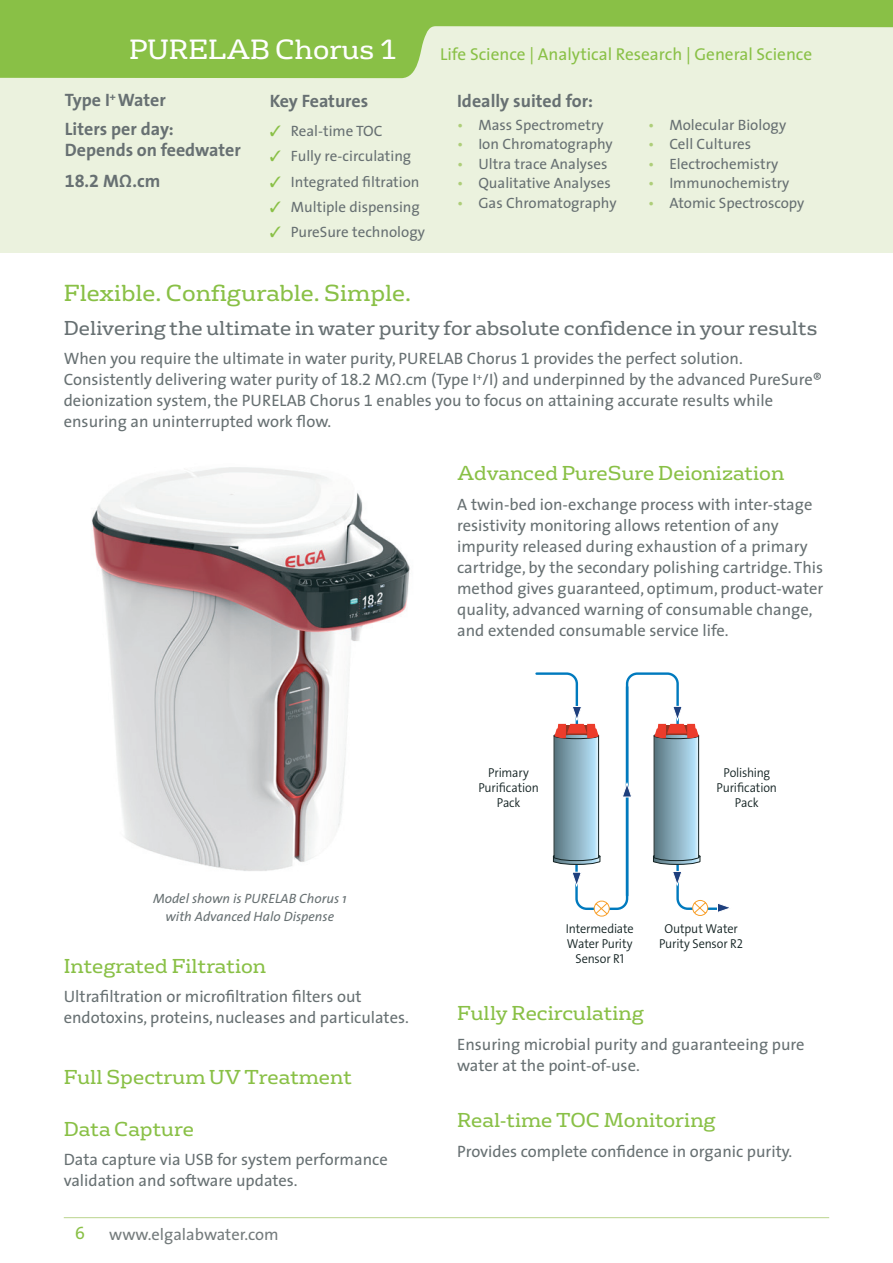
<style>
.page{position:relative;width:893px;height:1263px;background:#fff}
.page>*{position:absolute;margin:0;border:0;box-sizing:border-box;transform-origin:0 0}
.t1{font:27px "FS Rufus";color:#fff}
.t2{font:22.5px "FS Rufus";color:#89c046}
.t3{font:19.5px "FS Rufus";color:#89c046}
.t4{font:19.5px "FS Rufus";color:#677072}
.t5{font:18px/29.5px "The Sans CPQ Bold";color:#677072}
.t6{font:18px "The Sans CPQ";color:#89c046}
.t7{font:17.25px "The Sans CPQ";color:#89c046}
.t8{font:16.5px/21px "The Sans CPQ";color:#677072}
.t9{font:16.5px "The Sans CPQ";color:#747b7c}
.t10{font:15px "The Sans CPQ";color:#677072}
.t11{font:italic 13.5px/18px "The Sans";color:#677072;text-align:center}
.t12{font:12.9px/14.9px "The Sans Veolia W4 Se Lig";letter-spacing:-.01em;color:#142323;text-align:center;scale:.95 1}
.s1{color:#89c046}
.s2{color:#aece79}
</style>
<div class="page">
<div style="left:0;top:2px;width:893px;height:251px;background:#ebf2de"></div>
<hr style="left:64px;top:1217px;width:765px;height:1px;background:#bad48d">
<svg style="left:0;top:0;width:893px;height:78px;fill:#89c046"></svg>
<img style="left:92px;top:467px;width:318px;height:404px">
<svg style="left:535px;top:672px;width:195px;height:245px"></svg>
<h1 class="t1" style="left:129px;top:27px;width:270px">PURELAB Chorus 1</h1>
<p class="t5" style="left:65px;top:84px;width:110px">Type I<sup>+</sup> Water<br>Liters per day:</p>
<p class="t5" style="left:65px;top:134px;width:178px;line-height:31px">Depends on feedwater<br>18.2 MΩ.cm</p>
<p class="t5" style="left:270px;top:85px;width:100px">Key Features</p>
<p class="t10" style="left:270px;top:119px;width:114px"><span class="s1">✓</span> Real-time TOC</p>
<p class="t10" style="left:270px;top:144px;width:143px"><span class="s1">✓</span> Fully re-circulating</p>
<p class="t10" style="left:270px;top:169px;width:151px"><span class="s1">✓</span> Integrated filtration</p>
<p class="t10" style="left:270px;top:194px;width:152px"><span class="s1">✓</span> Multiple dispensing</p>
<p class="t10" style="left:270px;top:220px;width:157px"><span class="s1">✓</span> PureSure technology</p>
<p class="t7" style="left:440px;top:40px;width:374px">Life Science | Analytical Research | General Science</p>
<p class="t5" style="left:457px;top:85px;width:137px">Ideally suited for:</p>
<p class="t10" style="left:457px;top:112px;width:148px"><span class="s2">•</span> Mass Spectrometry</p>
<p class="t10" style="left:457px;top:132px;width:157px"><span class="s2">•</span> Ion Chromatography</p>
<p class="t10" style="left:457px;top:151px;width:152px"><span class="s2">•</span> Ultra trace Analyses</p>
<p class="t10" style="left:457px;top:171px;width:155px"><span class="s2">•</span> Qualitative Analyses</p>
<p class="t10" style="left:457px;top:190px;width:161px"><span class="s2">•</span> Gas Chromatography</p>
<p class="t10" style="left:648px;top:112px;width:140px"><span class="s2">•</span> Molecular Biology</p>
<p class="t10" style="left:648px;top:132px;width:105px"><span class="s2">•</span> Cell Cultures</p>
<p class="t10" style="left:648px;top:151px;width:132px"><span class="s2">•</span> Electrochemistry</p>
<p class="t10" style="left:648px;top:171px;width:143px"><span class="s2">•</span> Immunochemistry</p>
<p class="t10" style="left:648px;top:190px;width:158px"><span class="s2">•</span> Atomic Spectroscopy</p>
<h2 class="t2" style="left:64px;top:274px;width:349px">Flexible. Configurable. Simple.</h2>
<p class="t4" style="left:64px;top:312px;width:755px">Delivering the ultimate in water purity for absolute confidence in your results</p>
<p class="t8" style="left:64px;top:348px;width:760px">When you require the ultimate in water purity, PURELAB Chorus 1 provides the perfect solution.<br>Consistently delivering water purity of 18.2 MΩ.cm (Type I<sup>+</sup>/I) and underpinned by the advanced PureSure® deionization system, the PURELAB Chorus 1 enables you to focus on attaining accurate results while ensuring an uninterrupted work flow.</p>
<p class="t3" style="left:457px;top:457px;width:329px">Advanced PureSure Deionization</p>
<p class="t8" style="left:457px;top:493px;width:368px">A twin-bed ion-exchange process with inter-stage resistivity monitoring allows retention of any impurity released during exhaustion of a primary cartridge, by the secondary polishing cartridge. This method gives guaranteed, optimum, product-water quality, advanced warning of consumable change, and extended consumable service life.</p>
<p class="t11" style="left:153px;top:889px;width:195px">Model shown is PURELAB Chorus 1 with Advanced Halo Dispense</p>
<p class="t3" style="left:64px;top:950px;width:204px">Integrated Filtration</p>
<p class="t8" style="left:64px;top:986px;width:347px">Ultrafiltration or microfiltration filters out endotoxins, proteins, nucleases and particulates.</p>
<p class="t3" style="left:64px;top:1061px;width:290px">Full Spectrum UV Treatment</p>
<p class="t3" style="left:64px;top:1113px;width:132px">Data Capture</p>
<p class="t8" style="left:64px;top:1149px;width:325px">Data capture via USB for system performance validation and software updates.</p>
<p class="t6" style="left:75px;top:1218px;width:11px">6</p>
<p class="t9" style="left:109px;top:1220px;width:171px">www.elgalabwater.com</p>
<p class="t12" style="left:478px;top:765px;width:65px">Primary<br>Purification<br>Pack</p>
<p class="t12" style="left:717px;top:765px;width:65px">Polishing<br>Purification<br>Pack</p>
<p class="t12" style="left:566px;top:921px;width:73px">Intermediate<br>Water Purity<br>Sensor R1</p>
<p class="t12" style="left:659px;top:921px;width:90px">Output Water<br>Purity Sensor R2</p>
<p class="t3" style="left:457px;top:997px;width:188px">Fully Recirculating</p>
<p class="t8" style="left:457px;top:1033px;width:349px">Ensuring microbial purity and guaranteeing pure water at the point-of-use.</p>
<p class="t3" style="left:457px;top:1104px;width:260px">Real-time TOC Monitoring</p>
<p class="t8" style="left:457px;top:1140px;width:337px">Provides complete confidence in organic purity.</p>
</div>
